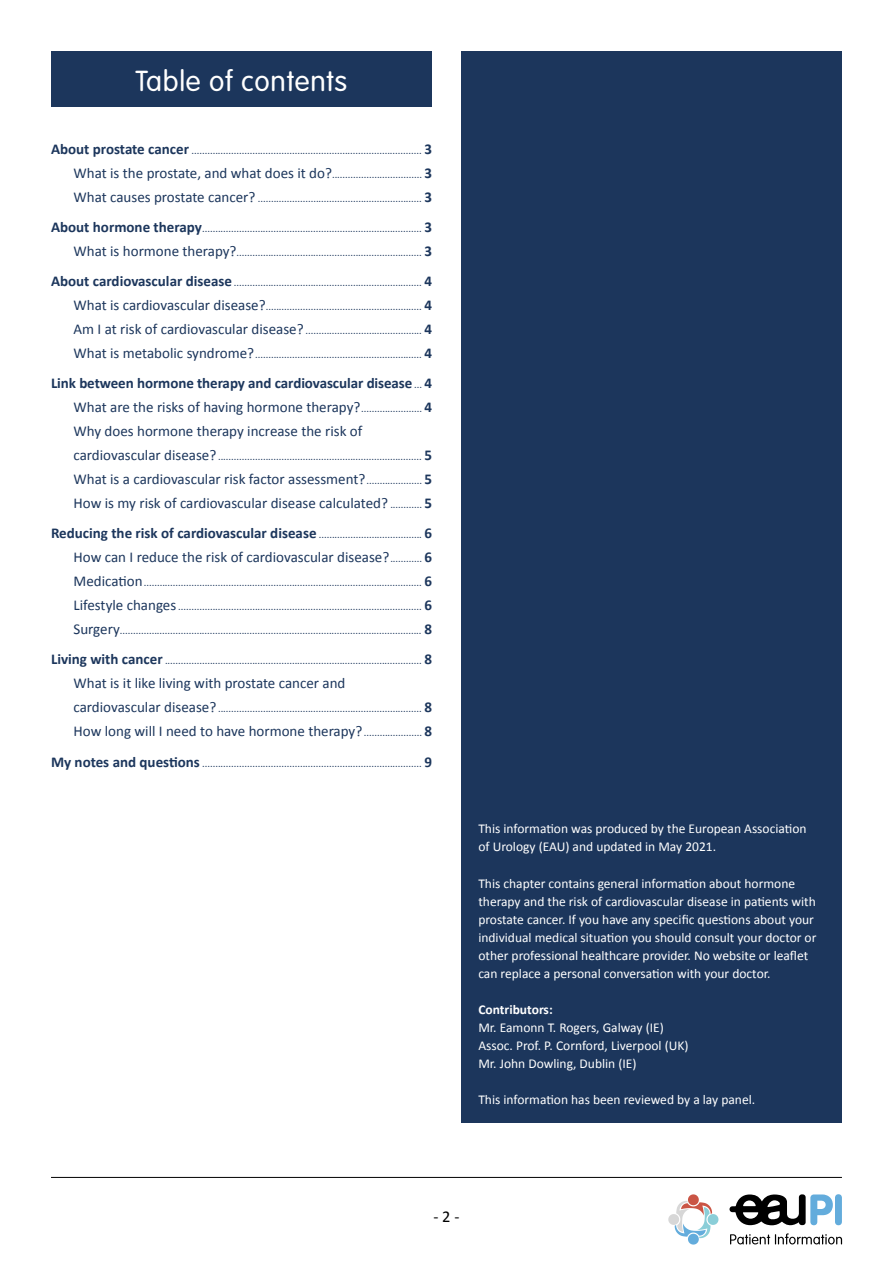
<style>
.page{position:relative;width:893px;height:1263px;background:#fff}
.page>*{position:absolute;margin:0;border:0;box-sizing:border-box;transform-origin:0 0}
.t1{font:300 28.5px "VAG Rounded";letter-spacing:.025em;color:#fff}
.t2{font:16.5px "Calibri";color:#000}
.t3{font:15px "Calibri";color:#1c365c}
.t4{font:700 15px "Calibri";letter-spacing:-.005em;color:#1c365c}
.t5{font:13.5px/18px "Calibri";color:#fff}
.t6{font:700 13.5px "Calibri";color:#fff}
.t7{font:10.5px "Calibri";color:#1c365c}
.s1{font-weight:700;font-size:15px}
.s2{font-size:10.5px}
.s3{font-weight:700}
.s4{font-size:15px}
.s5{font-weight:400;font-size:10.5px}
</style>
<div class="page">
<hr style="left:51px;top:1177px;width:791px;height:1px;background:#000">
<svg style="left:730px;top:1233px;width:112px;height:11px"></svg>
<svg style="left:729px;top:1194px;width:104px;height:32px"></svg>
<div style="left:835px;top:1194px;width:7px;height:31px;background:#63acdc;border-radius:4px"></div>
<svg style="left:668px;top:1194px;width:50px;height:50px"></svg>
<div style="left:51px;top:51px;width:381px;height:55px;background:#1c365c"></div>
<div style="left:461px;top:51px;width:381px;height:1072px;background:#1c365c"></div>
<p class="t1" style="left:135px;top:65px;width:213px">Table of contents</p>
<p class="t7" style="left:51px;top:144px;width:383px"><span class="s1">About prostate cancer</span> ....................................................................................... <span class="s1">3</span></p>
<p class="t3" style="left:74px;top:164px;width:360px">What is the prostate, and what does it do?<span class="s2">..................................</span> <span class="s3">3</span></p>
<p class="t7" style="left:74px;top:192px;width:360px"><span class="s4">What causes prostate cancer?</span> .............................................................. <span class="s1">3</span></p>
<p class="t7" style="left:51px;top:222px;width:383px"><span class="s1">About hormone therapy</span>................................................................................... <span class="s1">3</span></p>
<p class="t7" style="left:74px;top:246px;width:360px"><span class="s4">What is hormone therapy?</span>...................................................................... <span class="s1">3</span></p>
<p class="t7" style="left:51px;top:276px;width:383px"><span class="s1">About cardiovascular disease</span> ....................................................................... <span class="s1">4</span></p>
<p class="t7" style="left:74px;top:300px;width:360px"><span class="s4">What is cardiovascular disease?</span>........................................................... <span class="s1">4</span></p>
<p class="t7" style="left:74px;top:324px;width:360px"><span class="s4">Am I at risk of cardiovascular disease?</span> ............................................ <span class="s1">4</span></p>
<p class="t7" style="left:74px;top:348px;width:360px"><span class="s4">What is metabolic syndrome?</span>............................................................... <span class="s1">4</span></p>
<p class="t4" style="left:51px;top:374px;width:383px">Link between hormone therapy and cardiovascular disease <span class="s5">...</span> 4</p>
<p class="t3" style="left:74px;top:398px;width:360px">What are the risks of having hormone therapy?<span class="s2">.......................</span> <span class="s3">4</span></p>
<p class="t3" style="left:74px;top:422px;width:290px">Why does hormone therapy increase the risk of</p>
<p class="t7" style="left:74px;top:450px;width:360px"><span class="s4">cardiovascular disease?</span> ............................................................................. <span class="s1">5</span></p>
<p class="t3" style="left:74px;top:470px;width:360px">What is a cardiovascular risk factor assessment?<span class="s2">.....................</span> <span class="s3">5</span></p>
<p class="t3" style="left:74px;top:494px;width:360px">How is my risk of cardiovascular disease calculated? <span class="s2">............</span> <span class="s3">5</span></p>
<p class="t4" style="left:51px;top:524px;width:383px">Reducing the risk of cardiovascular disease <span class="s5">.......................................</span> 6</p>
<p class="t3" style="left:74px;top:548px;width:360px">How can I reduce the risk of cardiovascular disease?<span class="s2">............</span> <span class="s3">6</span></p>
<p class="t7" style="left:74px;top:576px;width:360px"><span class="s4">Medication</span>......................................................................................................... <span class="s1">6</span></p>
<p class="t7" style="left:74px;top:600px;width:360px"><span class="s4">Lifestyle changes</span> ............................................................................................ <span class="s1">6</span></p>
<p class="t7" style="left:74px;top:624px;width:360px"><span class="s4">Surgery</span>.................................................................................................................. <span class="s1">8</span></p>
<p class="t7" style="left:51px;top:654px;width:383px"><span class="s1">Living with cancer</span> ................................................................................................. <span class="s1">8</span></p>
<p class="t3" style="left:74px;top:674px;width:273px">What is it like living with prostate cancer and</p>
<p class="t7" style="left:74px;top:702px;width:360px"><span class="s4">cardiovascular disease?</span> ............................................................................. <span class="s1">8</span></p>
<p class="t3" style="left:74px;top:722px;width:360px">How long will I need to have hormone therapy?<span class="s2">......................</span> <span class="s3">8</span></p>
<p class="t7" style="left:51px;top:756px;width:383px"><span class="s1">My notes and questions</span> ................................................................................... <span class="s1">9</span></p>
<p class="t5" style="left:478px;top:819px;width:330px">This information was produced by the European Association of Urology (EAU) and updated in May 2021.</p>
<p class="t5" style="left:478px;top:873px;width:340px">This chapter contains general information about hormone therapy and the risk of cardiovascular disease in patients with prostate cancer. If you have any specific questions about your individual medical situation you should consult your doctor or other professional healthcare provider. No website or leaflet can replace a personal conversation with your doctor.</p>
<p class="t6" style="left:478px;top:1001px;width:76px">Contributors:</p>
<p class="t5" style="left:478px;top:1017px;width:187px">Mr. Eamonn T. Rogers, Galway (IE)</p>
<p class="t5" style="left:478px;top:1035px;width:212px">Assoc. Prof. P. Cornford, Liverpool (UK)</p>
<p class="t5" style="left:478px;top:1053px;width:160px">Mr. John Dowling, Dublin (IE)</p>
<p class="t5" style="left:478px;top:1089px;width:278px">This information has been reviewed by a lay panel.</p>
<h2 class="t2" style="left:433px;top:1206px;width:27px">- 2 -</h2>
</div>
